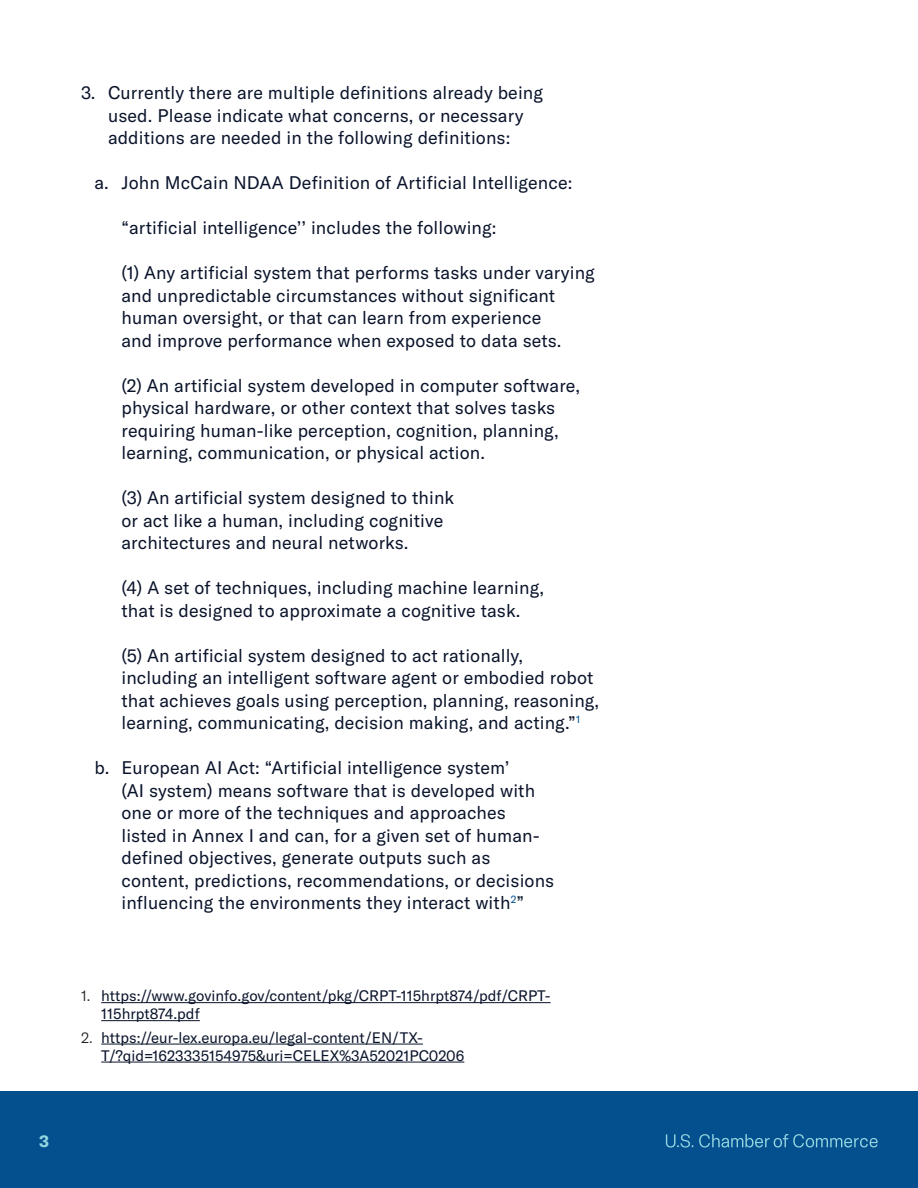
<style>
.page{position:relative;width:918px;height:1188px;background:#fff}
.page>*{position:absolute;margin:0;border:0;box-sizing:border-box;transform-origin:0 0}
.t1{font:18px/22.5px "GT America";letter-spacing:.005em;color:#09132a}
.t2{font:700 16.5px "GT America";color:#92d6e1}
.t3{font:15px/18px "GT America";color:#09132a}
.s1{font-weight:300;color:#231f20}
</style>
<div class="page">
<div style="left:0;top:1091px;width:918px;height:97px;background:#04508e"></div>
<svg style="left:666px;top:1134px;width:212px;height:14px"></svg>
<hr style="left:101px;top:1002px;width:450px;height:1px;background:#09132a">
<hr style="left:101px;top:1020px;width:99px;height:1px;background:#09132a">
<hr style="left:101px;top:1044px;width:322px;height:1px;background:#09132a">
<hr style="left:101px;top:1062px;width:363px;height:1px;background:#09132a">
<p class="t2" style="left:39px;top:1131px;width:11px">3</p>
<p class="t1" style="left:81px;top:81px;width:464px;text-align:center">3. Currently there are multiple definitions already being used. Please indicate what concerns, or necessary additions are needed in the following definitions:</p>
<p class="t1" style="left:94px;top:171px;width:480px">a. John McCain NDAA Definition of Artificial Intelligence:</p>
<p class="t1" style="left:122px;top:216px;width:377px">“artificial intelligence’’ includes the following:</p>
<p class="t1" style="left:122px;top:261px;width:475px">(1) Any artificial system that performs tasks under varying and unpredictable circumstances without significant human oversight, or that can learn from experience<br>and improve performance when exposed to data sets.</p>
<p class="t1" style="left:122px;top:374px;width:460px">(2) An artificial system developed in computer software, physical hardware, or other context that solves tasks requiring human-like perception, cognition, planning, learning, communication, or physical action.</p>
<p class="t1" style="left:122px;top:486px;width:334px">(3) An artificial system designed to think or act like a human, including cognitive architectures and neural networks.</p>
<p class="t1" style="left:122px;top:576px;width:424px">(4) A set of techniques, including machine learning, that is designed to approximate a cognitive task.</p>
<p class="t1" style="left:122px;top:644px;width:479px">(5) An artificial system designed to act rationally, including an intelligent software agent or embodied robot that achieves goals using perception, planning, reasoning, learning, communicating, decision making, and acting.”<sup>1</sup></p>
<p class="t1" style="left:122px;top:756px;width:434px;text-indent:-27px">b. European AI Act: “Artificial intelligence system’<br>(AI system) means software that is developed with one or more of the techniques and approaches listed in Annex I and can, for a given set of human&shy;defined objectives, generate outputs such as content, predictions, recommendations, or decisions influencing the environments they interact with<sup>2</sup>”</p>
<p class="t3" style="left:101px;top:987px;width:451px;text-indent:-20px"><span class="s1">1.</span> https://www.govinfo.gov/content/pkg/CRPT-115hrpt874/pdf/CRPT-<br>115hrpt874.pdf</p>
<p class="t3" style="left:101px;top:1028px;width:365px;text-indent:-20px"><span class="s1">2.</span> https://eur-lex.europa.eu/legal-content/EN/TX-<br>T/?qid=1623335154975&amp;uri=CELEX%3A52021PC0206</p>
</div>
